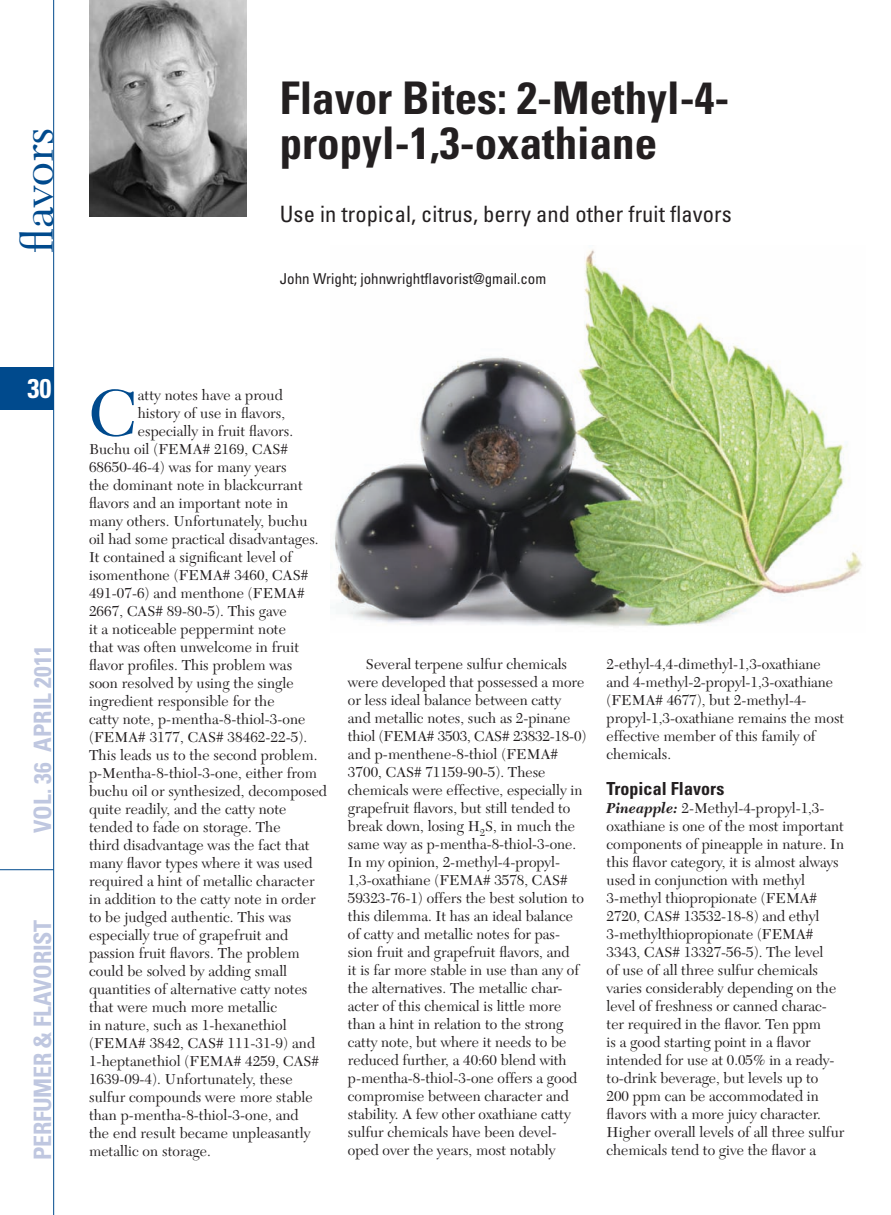
<style>
.page{position:relative;width:891px;height:1215px;background:#fff}
.page>*{position:absolute;margin:0;border:0;box-sizing:border-box;transform-origin:0 0}
.t1{font:68.7px "New Caledonia";color:#004a8d}
.t2{font:700 condensed 45px/45px "Univers LT Std";color:#231f20}
.t3{font:45px "New Caledonia";color:#004a8d;scale:1.05 1}
.t4{font:700 condensed 27px "Univers LT Std";color:#fff}
.t5{font:700 condensed 24px "Univers LT Std";letter-spacing:-.01em;color:#bfc7e0}
.t6{font:condensed 22.5px "Univers LT Std";letter-spacing:.005em;color:#231f20}
.t7{font:700 condensed 18px "Univers LT Std";letter-spacing:.005em;color:#231f20}
.t8{font:15px/18px "New Caledonia";color:#231f20}
.t9{font:condensed 15px "Univers LT Std";color:#231f20}
.s1{font-weight:700;font-style:italic}
</style>
<div class="page">
<hr style="left:53px;top:0;width:1px;height:1215px;background:#004a8d">
<hr style="left:0;top:869px;width:54px;height:1px;background:#004a8d">
<div style="left:0;top:367px;width:54px;height:42px;background:#004a8d"></div>
<img style="left:334px;top:249px;width:528px;height:378px">
<img style="left:89px;top:0;width:158px;height:217px">
<h2 class="t3" style="left:12px;top:253px;width:121px;rotate:-90deg">flavors</h2>
<h2 class="t2" style="left:280px;top:75px;width:451px">Flavor Bites: 2-Methyl-4- propyl-1,3-oxathiane</h2>
<h3 class="t6" style="left:280px;top:200px;width:454px">Use in tropical, citrus, berry and other fruit flavors</h3>
<p class="t9" style="left:280px;top:269px;width:268px">John Wright; johnwrightflavorist@gmail.com</p>
<h3 class="t4" style="left:27px;top:371px;width:25px">30</h3>
<h3 class="t5" style="left:28px;top:833px;width:189px;rotate:-90deg">VOL. 36 APRIL 2011</h3>
<h3 class="t5" style="left:28px;top:1160px;width:242px;rotate:-90deg">PERFUMER &amp; FLAVORIST</h3>
<h1 class="t1" style="left:89px;top:373px;width:50px">C</h1>
<p class="t8" style="left:138px;top:386px;width:146px">atty notes have a proud</p>
<p class="t8" style="left:138px;top:404px;width:149px">history of use in flavors,</p>
<p class="t8" style="left:138px;top:422px;width:157px">especially in fruit flavors.</p>
<p class="t8" style="left:89px;top:440px;width:201px">Buchu oil (FEMA# 2169, CAS#</p>
<p class="t8" style="left:89px;top:458px;width:199px">68650-46-4) was for many years</p>
<p class="t8" style="left:89px;top:476px;width:215px">the dominant note in blackcurrant</p>
<p class="t8" style="left:89px;top:494px;width:201px">flavors and an important note in</p>
<p class="t8" style="left:89px;top:512px;width:220px">many others. Unfortunately, buchu</p>
<p class="t8" style="left:89px;top:530px;width:231px">oil had some practical disadvantages.</p>
<p class="t8" style="left:89px;top:548px;width:205px">It contained a significant level of</p>
<p class="t8" style="left:89px;top:566px;width:221px">isomenthone (FEMA# 3460, CAS#</p>
<p class="t8" style="left:89px;top:584px;width:217px">491-07-6) and menthone (FEMA#</p>
<p class="t8" style="left:89px;top:602px;width:199px">2667, CAS# 89-80-5). This gave</p>
<p class="t8" style="left:89px;top:620px;width:198px">it a noticeable peppermint note</p>
<p class="t8" style="left:89px;top:638px;width:211px">that was often unwelcome in fruit</p>
<p class="t8" style="left:89px;top:656px;width:205px">flavor profiles. This problem was</p>
<p class="t8" style="left:89px;top:674px;width:206px">soon resolved by using the single</p>
<p class="t8" style="left:89px;top:692px;width:187px">ingredient responsible for the</p>
<p class="t8" style="left:89px;top:710px;width:218px">catty note, p-mentha-8-thiol-3-one</p>
<p class="t8" style="left:89px;top:728px;width:220px">(FEMA# 3177, CAS# 38462-22-5).</p>
<p class="t8" style="left:89px;top:746px;width:230px">This leads us to the second problem.</p>
<p class="t8" style="left:89px;top:764px;width:229px">p-Mentha-8-thiol-3-one, either from</p>
<p class="t8" style="left:89px;top:782px;width:239px">buchu oil or synthesized, decomposed</p>
<p class="t8" style="left:89px;top:800px;width:199px">quite readily, and the catty note</p>
<p class="t8" style="left:89px;top:818px;width:193px">tended to fade on storage. The</p>
<p class="t8" style="left:89px;top:836px;width:222px">third disadvantage was the fact that</p>
<p class="t8" style="left:89px;top:854px;width:225px">many flavor types where it was used</p>
<p class="t8" style="left:89px;top:872px;width:227px">required a hint of metallic character</p>
<p class="t8" style="left:89px;top:890px;width:228px">in addition to the catty note in order</p>
<p class="t8" style="left:89px;top:908px;width:204px">to be judged authentic. This was</p>
<p class="t8" style="left:89px;top:926px;width:201px">especially true of grapefruit and</p>
<p class="t8" style="left:89px;top:944px;width:212px">passion fruit flavors. The problem</p>
<p class="t8" style="left:89px;top:962px;width:200px">could be solved by adding small</p>
<p class="t8" style="left:89px;top:980px;width:220px">quantities of alternative catty notes</p>
<p class="t8" style="left:89px;top:998px;width:190px">that were much more metallic</p>
<p class="t8" style="left:89px;top:1016px;width:199px">in nature, such as 1-hexanethiol</p>
<p class="t8" style="left:89px;top:1034px;width:227px">(FEMA# 3842, CAS# 111-31-9) and</p>
<p class="t8" style="left:89px;top:1052px;width:232px">1-heptanethiol (FEMA# 4259, CAS#</p>
<p class="t8" style="left:89px;top:1070px;width:205px">1639-09-4). Unfortunately, these</p>
<p class="t8" style="left:89px;top:1088px;width:225px">sulfur compounds were more stable</p>
<p class="t8" style="left:89px;top:1106px;width:211px">than p-mentha-8-thiol-3-one, and</p>
<p class="t8" style="left:89px;top:1124px;width:223px">the end result became unpleasantly</p>
<p class="t8" style="left:89px;top:1142px;width:123px">metallic on storage.</p>
<p class="t8" style="left:348px;top:655px;width:240px;text-indent:18px">Several terpene sulfur chemicals were developed that possessed a more or less ideal balance between catty and metallic notes, such as 2-pinane thiol (FEMA# 3503, CAS# 23832-18-0) and p-menthene-8-thiol (FEMA# 3700, CAS# 71159-90-5). These chemicals were effective, especially in grapefruit flavors, but still tended to break down, losing H<sub>2</sub>S, in much the same way as p-mentha-8-thiol-3-one.<br>In my opinion, 2-methyl-4-propyl-1,3-oxathiane (FEMA# 3578, CAS# 59323-76-1) offers the best solution to this dilemma. It has an ideal balance of catty and metallic notes for pas&shy;sion fruit and grapefruit flavors, and<br>it is far more stable in use than any of the alternatives. The metallic char&shy;acter of this chemical is little more than a hint in relation to the strong catty note, but where it needs to be reduced further, a 40:60 blend with p-mentha-8-thiol-3-one offers a good compromise between character and stability. A few other oxathiane catty sulfur chemicals have been devel&shy;oped over the years, most notably</p>
<p class="t8" style="left:607px;top:655px;width:239px">2-ethyl-4,4-dimethyl-1,3-oxathiane and 4-methyl-2-propyl-1,3-oxathiane (FEMA# 4677), but 2-methyl-4- propyl-1,3-oxathiane remains the most effective member of this family of chemicals.</p>
<p class="t7" style="left:607px;top:778px;width:119px">Tropical Flavors</p>
<p class="t8" style="left:607px;top:799px;width:239px"><span class="s1">Pineapple:</span> 2-Methyl-4-propyl-1,3- oxathiane is one of the most important components of pineapple in nature. In this flavor category, it is almost always used in conjunction with methyl 3-methyl thiopropionate (FEMA# 2720, CAS# 13532-18-8) and ethyl 3-methylthiopropionate (FEMA# 3343, CAS# 13327-56-5). The level<br>of use of all three sulfur chemicals varies considerably depending on the level of freshness or canned charac&shy;ter required in the flavor. Ten ppm<br>is a good starting point in a flavor intended for use at 0.05% in a ready&shy;to-drink beverage, but levels up to 200 ppm can be accommodated in flavors with a more juicy character.<br>Higher overall levels of all three sulfur chemicals tend to give the flavor a</p>
</div>
